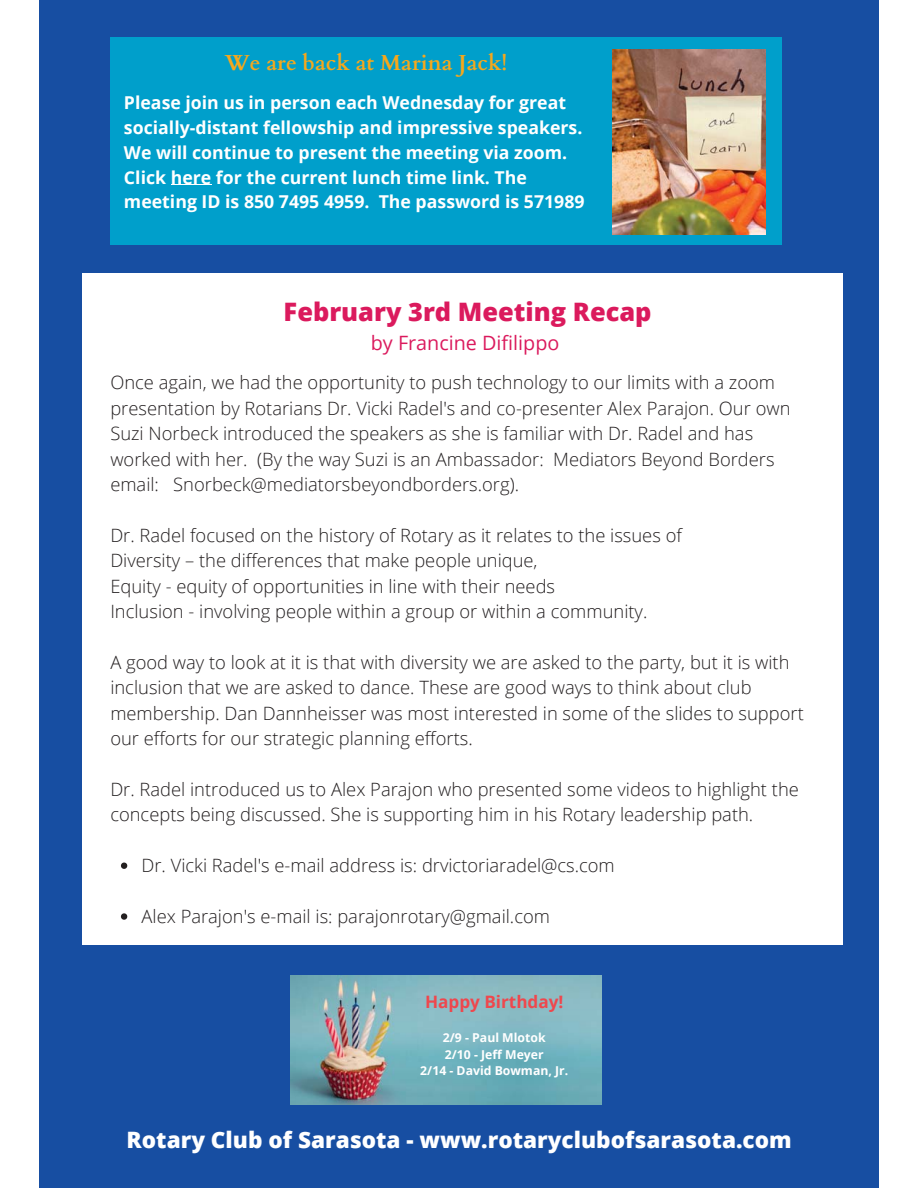
<style>
.page{position:relative;width:918px;height:1188px;background:#fff}
.page>*{position:absolute;margin:0;border:0;box-sizing:border-box;transform-origin:0 0}
.t1{font:800 25.35px "Open Sans";color:#db1a5d}
.t2{font:800 22.65px "Open Sans";color:#fff}
.t3{font:700 21.75px "Cardo";color:#f6a81c}
.t4{font:19.8px "Open Sans";color:#db1a5d}
.t5{font:300 18.3px/25.3px "Open Sans";color:#231f20}
.t6{font:700 17.7px/24.8px "Open Sans";color:#fff}
.t7{font:700 17.1px "Open Sans";color:#ef474d}
.t8{font:700 12.3px/16.5px "Open Sans";color:#fff;text-align:center}
</style>
<div class="page">
<div style="left:39px;top:0;width:840px;height:1188px;background:#174ea2"></div>
<div style="left:110px;top:37px;width:672px;height:208px;background:#009fcb"></div>
<img style="left:613px;top:50px;width:153px;height:185px">
<hr style="left:171px;top:184px;width:40px;height:1px;background:#fff">
<div style="left:82px;top:273px;width:761px;height:672px;background:#fff"></div>
<svg style="left:121px;top:863px;width:6px;height:6px"></svg>
<svg style="left:121px;top:913px;width:6px;height:7px"></svg>
<img style="left:291px;top:976px;width:311px;height:128px">
<p class="t3" style="left:225px;top:48px;width:284px">We are back at Marina Jack!</p>
<p class="t6" style="left:124px;top:90px;width:462px">Please join us in person each Wednesday for great socially-distant fellowship and impressive speakers.<br>We will continue to present the meeting via zoom.<br>Click here for the current lunch time link. The meeting ID is 850 7495 4959. The password is 571989</p>
<h1 class="t1" style="left:284px;top:294px;width:370px">February 3rd Meeting Recap</h1>
<p class="t4" style="left:371px;top:329px;width:190px">by Francine Difilippo</p>
<p class="t5" style="left:110px;top:370px;width:682px">Once again, we had the opportunity to push technology to our limits with a zoom presentation by Rotarians Dr. Vicki Radel's and co-presenter Alex Parajon. Our own Suzi Norbeck introduced the speakers as she is familiar with Dr. Radel and has worked with her. (By the way Suzi is an Ambassador: Mediators Beyond Borders email: Snorbeck@mediatorsbeyondborders.org).</p>
<p class="t5" style="left:110px;top:522px;width:573px">Dr. Radel focused on the history of Rotary as it relates to the issues of Diversity – the differences that make people unique,<br>Equity - equity of opportunities in line with their needs<br>Inclusion - involving people within a group or within a community.</p>
<p class="t5" style="left:110px;top:649px;width:695px">A good way to look at it is that with diversity we are asked to the party, but it is with inclusion that we are asked to dance. These are good ways to think about club membership. Dan Dannheisser was most interested in some of the slides to support our efforts for our strategic planning efforts.</p>
<p class="t5" style="left:110px;top:776px;width:690px">Dr. Radel introduced us to Alex Parajon who presented some videos to highlight the concepts being discussed. She is supporting him in his Rotary leadership path.</p>
<p class="t5" style="left:142px;top:852px;width:475px">Dr. Vicki Radel's e-mail address is: drvictoriaradel@cs.com</p>
<p class="t5" style="left:142px;top:903px;width:410px">Alex Parajon's e-mail is: parajonrotary@gmail.com</p>
<p class="t7" style="left:425px;top:989px;width:140px">Happy Birthday!</p>
<p class="t8" style="left:420px;top:1029px;width:149px">2/9 - Paul Mlotok<br>2/10 - Jeff Meyer<br>2/14 - David Bowman, Jr.</p>
<p class="t2" style="left:127px;top:1124px;width:667px">Rotary Club of Sarasota - www.rotaryclubofsarasota.com</p>
</div>
